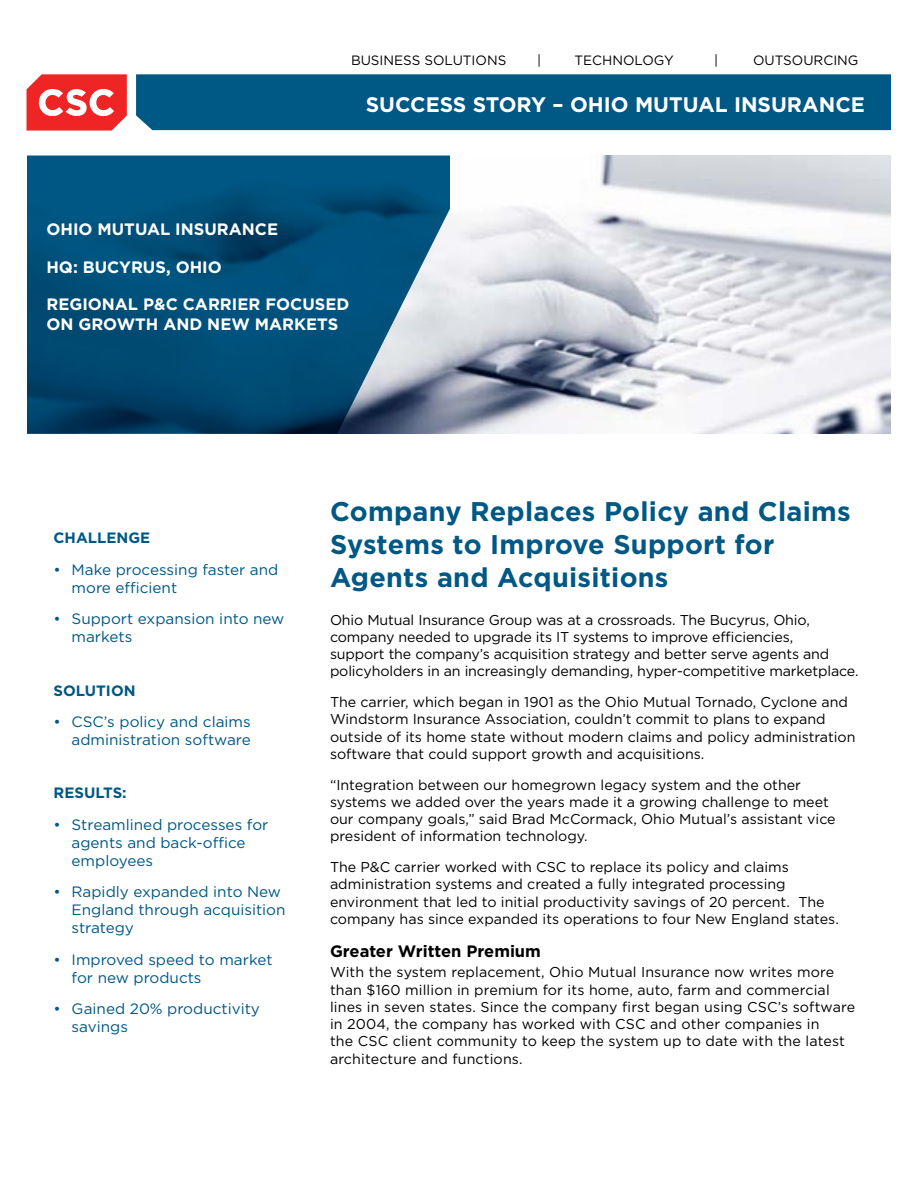
<style>
.page{position:relative;width:918px;height:1188px;background:#fff}
.page>*{position:absolute;margin:0;border:0;box-sizing:border-box;transform-origin:0 0}
.MainHeadline{font:700 27px/33px "Gotham";letter-spacing:.01em;color:#005884}
.SUCCESS_STORY-PAGE1{font:700 21px "Gotham";color:#fff}
.LEFT_CO__INFO{font:700 16.5px/19.5px "Gotham";color:#fff}
.SUBHEAD{font:700 16.5px "Gotham";color:#000}
.t1{font:15px/18px "Gotham";color:#005884}
.sidebar-head{font:700 15px "Gotham";color:#005884}
.Bodycopy{font:14.25px/17.2px "Gotham";color:#000}
.t2{font:13.5px "Gotham";color:#000}
</style>
<div class="page">
<img style="left:450px;top:156px;width:441px;height:278px">
<svg style="left:27px;top:156px;width:423px;height:278px;background:#12567d"></svg>
<svg style="left:27px;top:74px;width:100px;height:57px"></svg>
<div style="left:136px;top:74px;width:755px;height:56px;background:#005884"></div>
<p class="t2" style="left:351px;top:52px;width:157px">BUSINESS SOLUTIONS</p>
<p class="t2" style="left:537px;top:52px;width:6px">|</p>
<p class="t2" style="left:575px;top:52px;width:101px">TECHNOLOGY</p>
<p class="t2" style="left:714px;top:52px;width:6px">|</p>
<p class="t2" style="left:753px;top:52px;width:107px">OUTSOURCING</p>
<p class="SUCCESS_STORY-PAGE1" style="left:366px;top:92px;width:501px">SUCCESS STORY – OHIO MUTUAL INSURANCE</p>
<p class="LEFT_CO__INFO" style="left:46px;top:220px;width:233px">OHIO MUTUAL INSURANCE</p>
<p class="LEFT_CO__INFO" style="left:46px;top:257px;width:177px">HQ: BUCYRUS, OHIO</p>
<p class="LEFT_CO__INFO" style="left:46px;top:295px;width:304px">REGIONAL P&amp;C CARRIER FOCUSED<br>ON GROWTH AND NEW MARKETS</p>
<p class="sidebar-head" style="left:54px;top:529px;width:98px">CHALLENGE</p>
<p class="t1" style="left:72px;top:560px;width:208px;text-indent:-18px">• Make processing faster and more efficient</p>
<p class="t1" style="left:72px;top:610px;width:214px;text-indent:-18px">• Support expansion into new markets</p>
<p class="sidebar-head" style="left:54px;top:681px;width:84px">SOLUTION</p>
<p class="t1" style="left:54px;top:713px;width:199px;text-align:right">• CSC’s policy and claims administration software</p>
<p class="sidebar-head" style="left:54px;top:784px;width:75px">RESULTS:</p>
<p class="t1" style="left:72px;top:815px;width:198px;text-indent:-18px">• Streamlined processes for agents and back-office employees</p>
<p class="t1" style="left:72px;top:883px;width:216px;text-indent:-18px">• Rapidly expanded into New<br>England through acquisition strategy</p>
<p class="t1" style="left:72px;top:950px;width:203px;text-indent:-18px">• Improved speed to market for new products</p>
<p class="t1" style="left:72px;top:1000px;width:190px;text-indent:-18px">• Gained 20% productivity savings</p>
<p class="MainHeadline" style="left:330px;top:495px;width:522px">Company Replaces Policy and Claims<br>Systems to Improve Support for<br>Agents and Acquisitions</p>
<p class="Bodycopy" style="left:330px;top:611px;width:530px">Ohio Mutual Insurance Group was at a crossroads. The Bucyrus, Ohio, company needed to upgrade its IT systems to improve efficiencies,<br>support the company’s acquisition strategy and better serve agents and policyholders in an increasingly demanding, hyper-competitive marketplace.</p>
<p class="Bodycopy" style="left:330px;top:693px;width:527px">The carrier, which began in 1901 as the Ohio Mutual Tornado, Cyclone and Windstorm Insurance Association, couldn’t commit to plans to expand outside of its home state without modern claims and policy administration software that could support growth and acquisitions.</p>
<p class="Bodycopy" style="left:330px;top:776px;width:507px">“Integration between our homegrown legacy system and the other systems we added over the years made it a growing challenge to meet our company goals,” said Brad McCormack, Ohio Mutual’s assistant vice president of information technology.</p>
<p class="Bodycopy" style="left:330px;top:858px;width:510px">The P&amp;C carrier worked with CSC to replace its policy and claims administration systems and created a fully integrated processing environment that led to initial productivity savings of 20 percent. The company has since expanded its operations to four New England states.</p>
<p class="SUBHEAD" style="left:330px;top:941px;width:212px">Greater Written Premium</p>
<p class="Bodycopy" style="left:330px;top:964px;width:527px">With the system replacement, Ohio Mutual Insurance now writes more than $160 million in premium for its home, auto, farm and commercial lines in seven states. Since the company first began using CSC’s software in 2004, the company has worked with CSC and other companies in<br>the CSC client community to keep the system up to date with the latest architecture and functions.</p>
</div>
